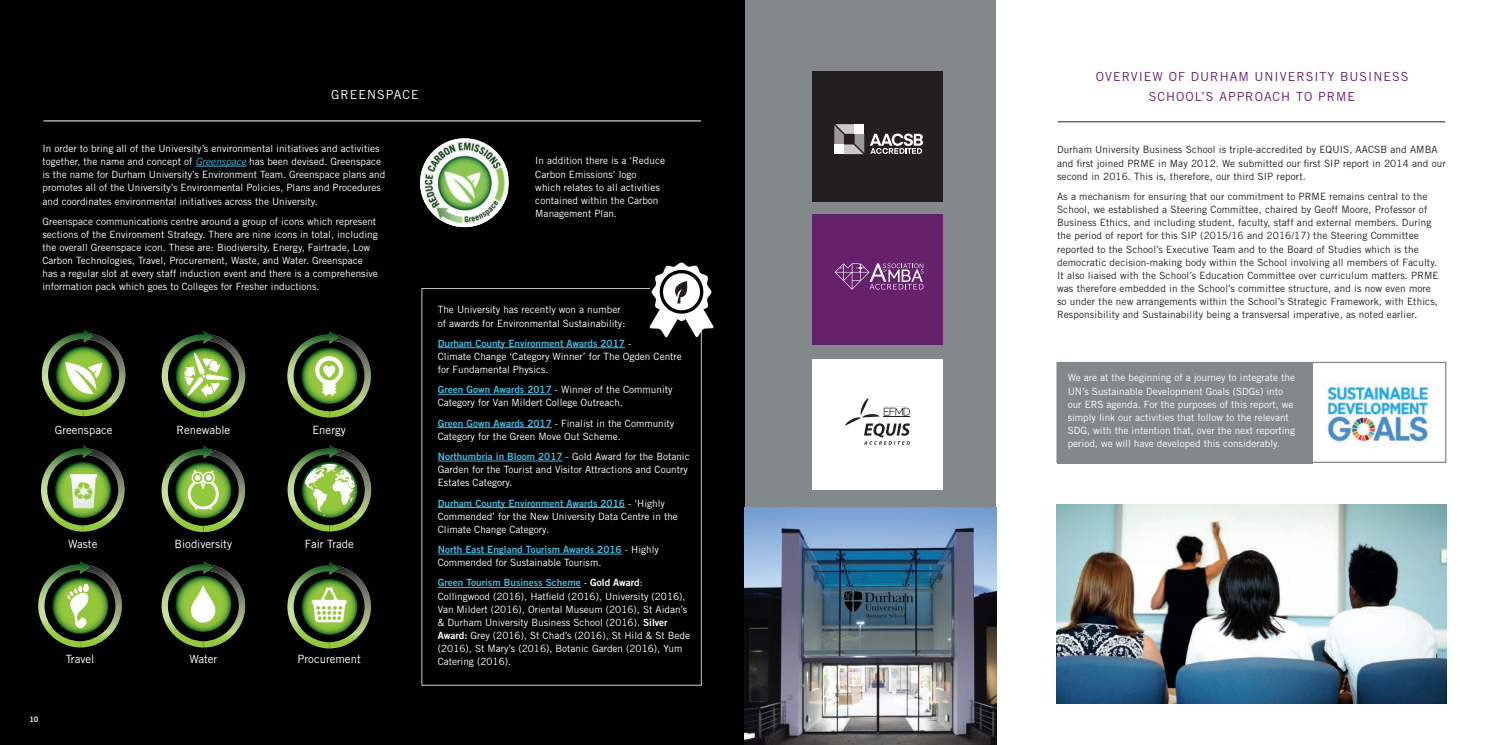
<style>
.page{position:relative;width:1489px;height:745px;background:#fff}
.page>*{position:absolute;margin:0;border:0;box-sizing:border-box;transform-origin:0 0}
.t1{font:12.5px/20px "Trade Gothic";letter-spacing:.08em;color:#67206c;text-align:center}
.t2{font:12.5px "Trade Gothic";letter-spacing:.08em;color:#fff}
.t3{font:11.38px "Trade Gothic";color:#fff}
.List_Paragraph{font:10px/13.1px "Trade Gothic";color:#fff}
.List_Paragraph-2{font:10px/13.1px "Trade Gothic";letter-spacing:.01em;color:#231f20}
.List_Paragraph-3{font:7.5px "Trade Gothic Bold Two";color:#fff}
.s1{font-style:italic;color:#44b6dc}
.s2{font-family:"Trade Gothic Bold Two";color:#44b6dc}
.s3{font-family:"Trade Gothic Bold Two"}
</style>
<div class="page">
<div style="left:744px;top:0;width:252px;height:744px;background:#83888a"></div>
<div style="left:0;top:0;width:744px;height:744px;background:#010101"></div>
<hr style="left:196px;top:166px;width:50px;height:1px;background:#44b6dc">
<svg style="left:42px;top:329px;width:83px;height:87px"></svg>
<svg style="left:41px;top:445px;width:83px;height:86px"></svg>
<svg style="left:38px;top:560px;width:84px;height:87px"></svg>
<svg style="left:162px;top:330px;width:83px;height:87px"></svg>
<svg style="left:161px;top:445px;width:84px;height:87px"></svg>
<svg style="left:162px;top:560px;width:83px;height:87px"></svg>
<svg style="left:287px;top:330px;width:84px;height:87px"></svg>
<svg style="left:287px;top:444px;width:84px;height:87px"></svg>
<svg style="left:287px;top:561px;width:84px;height:87px"></svg>
<hr style="left:438px;top:347px;width:187px;height:1px;background:#44b6dc">
<hr style="left:438px;top:394px;width:114px;height:1px;background:#44b6dc">
<hr style="left:438px;top:427px;width:114px;height:1px;background:#44b6dc">
<hr style="left:438px;top:460px;width:124px;height:1px;background:#44b6dc">
<hr style="left:438px;top:507px;width:187px;height:1px;background:#44b6dc">
<hr style="left:438px;top:553px;width:183px;height:1px;background:#44b6dc">
<hr style="left:438px;top:586px;width:142px;height:1px;background:#44b6dc">
<img style="left:420px;top:138px;width:88px;height:88px">
<div style="left:1057px;top:361px;width:255px;height:102px;background:#83888a"></div>
<div style="left:1056px;top:361px;width:390px;height:101px;border:1px solid #83888a"></div>
<img style="left:1324px;top:385px;width:106px;height:59px">
<div style="left:811px;top:358px;width:131px;height:131px;background:#fff"></div>
<svg style="left:845px;top:398px;width:64px;height:46px"></svg>
<div style="left:812px;top:214px;width:131px;height:131px;background:#67206c"></div>
<svg style="left:834px;top:263px;width:89px;height:26px"></svg>
<div style="left:811px;top:71px;width:131px;height:130px;background:#231f20"></div>
<svg style="left:834px;top:124px;width:88px;height:30px"></svg>
<hr style="left:43px;top:120px;width:658px;height:1px;background:#fff">
<svg style="left:649px;top:262px;width:64px;height:75px"></svg>
<hr style="left:1057px;top:121px;width:388px;height:1px;background:#231f20">
<img style="left:744px;top:507px;width:252px;height:237px">
<img style="left:1056px;top:504px;width:390px;height:198px">
<p class="t2" style="left:331px;top:87px;width:89px">GREENSPACE</p>
<p class="List_Paragraph" style="left:43px;top:142px;width:344px">In order to bring all of the University’s environmental initiatives and activities together, the name and concept of <span class="s1">Greenspace</span> has been devised. Greenspace is the name for Durham University’s Environment Team. Greenspace plans and promotes all of the University’s Environmental Policies, Plans and Procedures and coordinates environmental initiatives across the University.</p>
<p class="List_Paragraph" style="left:43px;top:214px;width:337px">Greenspace communications centre around a group of icons which represent sections of the Environment Strategy. There are nine icons in total, including the overall Greenspace icon. These are: Biodiversity, Energy, Fairtrade, Low Carbon Technologies, Travel, Procurement, Waste, and Water. Greenspace has a regular slot at every staff induction event and there is a comprehensive information pack which goes to Colleges for Fresher inductions.</p>
<p class="t3" style="left:55px;top:423px;width:59px">Greenspace</p>
<p class="t3" style="left:68px;top:537px;width:31px">Waste</p>
<p class="List_Paragraph-3" style="left:29px;top:714px;width:11px">10</p>
<p class="t3" style="left:66px;top:651px;width:30px">Travel</p>
<p class="t3" style="left:176px;top:423px;width:55px">Renewable</p>
<p class="t3" style="left:174px;top:537px;width:59px">Biodiversity</p>
<p class="t3" style="left:189px;top:651px;width:30px">Water</p>
<p class="t3" style="left:312px;top:423px;width:35px">Energy</p>
<p class="t3" style="left:305px;top:537px;width:51px">Fair Trade</p>
<p class="t3" style="left:297px;top:651px;width:65px">Procurement</p>
<p class="List_Paragraph" style="left:535px;top:154px;width:131px">In addition there is a ‘Reduce<br>Carbon Emissions’ logo<br>which relates to all activities contained within the Carbon<br>Management Plan.</p>
<p class="List_Paragraph" style="left:438px;top:303px;width:189px">The University has recently won a number of awards for Environmental Sustainability:</p>
<p class="List_Paragraph" style="left:438px;top:336px;width:245px"><span class="s2">Durham County Environment Awards 2017</span> -<br>Climate Change ‘Category Winner’ for The Ogden Centre for Fundamental Physics.</p>
<p class="List_Paragraph" style="left:438px;top:383px;width:236px"><span class="s2">Green Gown Awards 2017</span> - Winner of the Community<br>Category for Van Mildert College Outreach.</p>
<p class="List_Paragraph" style="left:438px;top:416px;width:238px"><span class="s2">Green Gown Awards 2017</span> - Finalist in the Community<br>Category for the Green Move Out Scheme.</p>
<p class="List_Paragraph" style="left:438px;top:449px;width:253px"><span class="s2">Northumbria in Bloom 2017</span> - Gold Award for the Botanic<br>Garden for the Tourist and Visitor Attractions and Country<br>Estates Category.</p>
<p class="List_Paragraph" style="left:438px;top:496px;width:241px"><span class="s2">Durham County Environment Awards 2016</span> - ‘Highly<br>Commended’ for the New University Data Centre in the<br>Climate Change Category.</p>
<p class="List_Paragraph" style="left:438px;top:542px;width:222px"><span class="s2">North East England Tourism Awards 2016</span> - Highly<br>Commended for Sustainable Tourism.</p>
<p class="List_Paragraph" style="left:438px;top:575px;width:254px"><span class="s2">Green Tourism Business Scheme</span> - <span class="s3">Gold Award</span>:<br>Collingwood (2016), Hatfield (2016), University (2016), Van Mildert (2016), Oriental Museum (2016), St Aidan’s &amp; Durham University Business School (2016). <span class="s3">Silver Award:</span> Grey (2016), St Chad’s (2016), St Hild &amp; St Bede (2016), St Mary’s (2016), Botanic Garden (2016), Yum Catering (2016).</p>
<p class="t1" style="left:1095px;top:66px;width:314px">OVERVIEW OF DURHAM UNIVERSITY BUSINESS<br>SCHOOL’S APPROACH TO PRME</p>
<p class="List_Paragraph-2" style="left:1057px;top:143px;width:390px">Durham University Business School is triple-accredited by EQUIS, AACSB and AMBA and first joined PRME in May 2012. We submitted our first SIP report in 2014 and our second in 2016. This is, therefore, our third SIP report.</p>
<p class="List_Paragraph-2" style="left:1057px;top:189px;width:383px">As a mechanism for ensuring that our commitment to PRME remains central to the School, we established a Steering Committee, chaired by Geoff Moore, Professor of Business Ethics, and including student, faculty, staff and external members. During the period of report for this SIP (2015/16 and 2016/17) the Steering Committee reported to the School’s Executive Team and to the Board of Studies which is the democratic decision-making body within the School involving all members of Faculty.<br>It also liaised with the School’s Education Committee over curriculum matters. PRME was therefore embedded in the School’s committee structure, and is now even more so under the new arrangements within the School’s Strategic Framework, with Ethics, Responsibility and Sustainability being a transversal imperative, as noted earlier.</p>
<p class="List_Paragraph" style="left:1067px;top:371px;width:229px">We are at the beginning of a journey to integrate the UN’s Sustainable Development Goals (SDGs) into our ERS agenda. For the purposes of this report, we simply link our activities that follow to the relevant SDG, with the intention that, over the next reporting period, we will have developed this considerably.</p>
</div>
